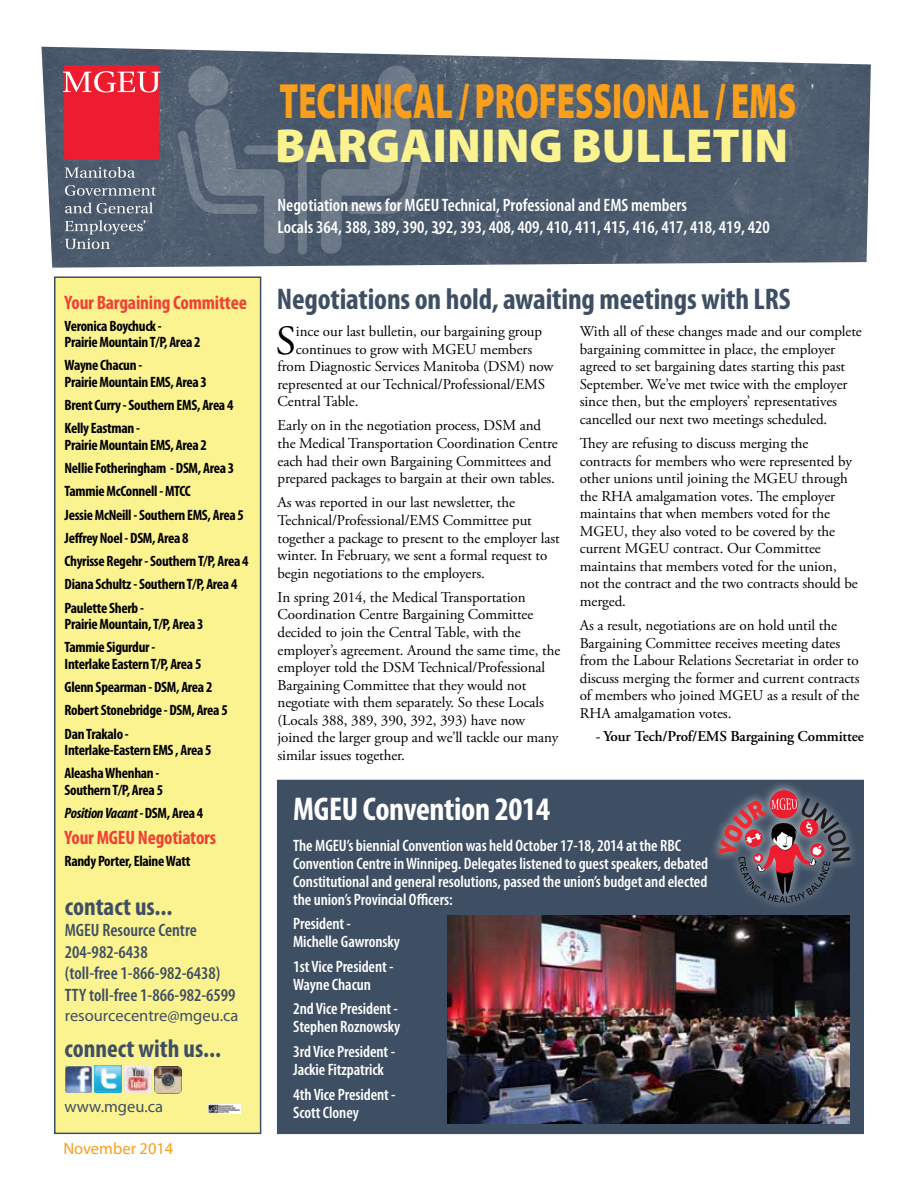
<style>
.page{position:relative;width:918px;height:1188px;background:#fff}
.page>*{position:absolute;margin:0;border:0;box-sizing:border-box;transform-origin:0 0}
.t1{font:900 49.8px "Myriad Pro";color:#f99f1b;scale:.66 1}
.t2{font:900 48px "Myriad Pro";color:#fbf390}
.t3{font:41.4px "Adobe Garamond Pro";color:#000}
.t4{font:700 condensed 33px "Myriad Pro";letter-spacing:-.01em;color:#fff}
.t5{font:700 condensed 30px "Myriad Pro";letter-spacing:-.005em;color:#3f4f63}
.t6{font:700 condensed 25.5px "Myriad Pro";color:#3f4f63}
.t7{font:700 condensed 19.5px "Myriad Pro";letter-spacing:-.01em;color:#ef4135}
.t8{font:600 condensed 18px/21.6px "Myriad Pro";color:#fff}
.t9{font:600 condensed 18px/21.6px "Myriad Pro";color:#3f4f63}
.t10{font:600 condensed 16.5px/18px "Myriad Pro";letter-spacing:-.005em;color:#fff}
.t11{font:16.5px "Myriad Pro";color:#3f4f63}
.t12{font:16.5px "Myriad Pro";color:#f99f1b}
.t13{font:15px/17.5px "Adobe Garamond Pro";letter-spacing:-.005em;color:#000}
.t14{font:700 condensed 15px/23.2px "Myriad Pro";letter-spacing:-.02em;color:#000}
.t15{font:600 15px "Adobe Garamond Pro";letter-spacing:-.01em;color:#000}
.s1{font-style:italic}
</style>
<div class="page">
<svg style="left:41px;top:47px;width:830px;height:221px;background:#5f6c7c"></svg>
<svg style="left:65px;top:220px;width:80px;height:29px;background:#687484"></svg>
<svg style="left:65px;top:202px;width:88px;height:12px"></svg>
<svg style="left:65px;top:185px;width:91px;height:11px"></svg>
<svg style="left:65px;top:167px;width:70px;height:11px"></svg>
<div style="left:65px;top:65px;width:94px;height:94px;background:#ed1c2e;border:1px solid #ed1c2e"></div>
<svg style="left:63px;top:71px;width:98px;height:22px"></svg>
<img style="left:167px;top:63px;width:279px;height:192px">
<div style="left:54px;top:276px;width:207px;height:858px;background:#fbf390;border:2px solid #3f4f63"></div>
<img style="left:95px;top:1066px;width:27px;height:27px">
<img style="left:65px;top:1066px;width:27px;height:27px">
<img style="left:124px;top:1066px;width:27px;height:27px">
<img style="left:155px;top:1066px;width:27px;height:27px">
<img style="left:208px;top:1104px;width:33px;height:9px">
<div style="left:277px;top:780px;width:587px;height:354px;background:#3f4f63"></div>
<img style="left:447px;top:915px;width:403px;height:208px">
<div style="left:709px;top:781px;width:151px;height:131px;background:#fff;opacity:.75"></div>
<div style="left:770px;top:790px;width:28px;height:28px;background:#ed1c2e;border-radius:50%"></div>
<svg style="left:718px;top:797px;width:132px;height:106px"></svg>
<h3 class="t7" style="left:65px;top:290px;width:184px">Your Bargaining Committee</h3>
<p class="t14" style="left:65px;top:317px;width:137px;line-height:16.5px">Veronica Boychuck -<br>Prairie Mountain T/P, Area 2</p>
<p class="t14" style="left:65px;top:357px;width:144px;line-height:16.5px">Wayne Chacun -<br>Prairie Mountain EMS, Area 3</p>
<p class="t14" style="left:65px;top:393px;width:170px">Brent Curry - Southern EMS, Area 4<br>Kelly Eastman -</p>
<p class="t14" style="left:65px;top:433px;width:186px">Prairie Mountain EMS, Area 2<br>Nellie Fotheringham - DSM, Area 3<br>Tammie McConnell - MTCC<br>Jessie McNeill - Southern EMS, Area 5<br>Jeffrey Noel - DSM, Area 8<br>Chyrisse Regehr - Southern T/P, Area 4<br>Diana Schultz - Southern T/P, Area 4<br>Paulette Sherb -</p>
<p class="t14" style="left:65px;top:612px;width:141px">Prairie Mountain, T/P, Area 3<br>Tammie Sigurdur -</p>
<p class="t14" style="left:65px;top:652px;width:165px">Interlake Eastern T/P, Area 5<br>Glenn Spearman - DSM, Area 2<br>Robert Stonebridge - DSM, Area 5<br>Dan Trakalo -</p>
<p class="t14" style="left:65px;top:738px;width:149px">Interlake-Eastern EMS , Area 5<br>Aleasha Whenhan -</p>
<p class="t14" style="left:65px;top:778px;width:140px">Southern T/P, Area 5<br><span class="s1">Position Vacant -</span> DSM, Area 4</p>
<h3 class="t7" style="left:65px;top:826px;width:153px">Your MGEU Negotiators</h3>
<p class="t14" style="left:65px;top:849px;width:127px">Randy Porter, Elaine Watt</p>
<h3 class="t6" style="left:65px;top:890px;width:109px">contact us...</h3>
<p class="t9" style="left:65px;top:919px;width:172px">MGEU Resource Centre<br>204-982-6438<br>(toll-free 1-866-982-6438)<br>TTY toll-free 1-866-982-6599</p>
<p class="t11" style="left:65px;top:1005px;width:175px">resourcecentre@mgeu.ca</p>
<h3 class="t6" style="left:65px;top:1033px;width:158px">connect with us...</h3>
<p class="t11" style="left:65px;top:1096px;width:100px">www.mgeu.ca</p>
<p class="t12" style="left:63px;top:1138px;width:112px">November 2014</p>
<h1 class="t1" style="left:280px;top:68px;width:781px">TECHNICAL / PROFESSIONAL / EMS</h1>
<h2 class="t2" style="left:275px;top:113px;width:515px">BARGAINING BULLETIN</h2>
<p class="t8" style="left:277px;top:194px;width:494px">Negotiation news for MGEU Technical, Professional and EMS members<br>Locals 364, 388, 389, 390, 392, 393, 408, 409, 410, 411, 415, 416, 417, 418, 419, 420</p>
<h3 class="t5" style="left:277px;top:280px;width:515px">Negotiations on hold, awaiting meetings with LRS</h3>
<h3 class="t3" style="left:276px;top:316px;width:22px">S</h3>
<p class="t13" style="left:296px;top:323px;width:248px">ince our last bulletin, our bargaining group</p>
<p class="t13" style="left:580px;top:323px;width:284px">With all of these changes made and our complete bargaining committee in place, the employer agreed to set bargaining dates starting this past September. We’ve met twice with the employer since then, but the employers’ representatives cancelled our next two meetings scheduled.</p>
<p class="t13" style="left:580px;top:435px;width:280px">They are refusing to discuss merging the contracts for members who were represented by other unions until joining the MGEU through the RHA amalgamation votes. The employer maintains that when members voted for the MGEU, they also voted to be covered by the current MGEU contract. Our Committee maintains that members voted for the union, not the contract and the two contracts should be merged.</p>
<p class="t13" style="left:580px;top:617px;width:281px">As a result, negotiations are on hold until the Bargaining Committee receives meeting dates from the Labour Relations Secretariat in order to discuss merging the former and current contracts of members who joined MGEU as a result of the RHA amalgamation votes.</p>
<p class="t15" style="left:596px;top:728px;width:270px">- Your Tech/Prof/EMS Bargaining Committee</p>
<p class="t13" style="left:296px;top:341px;width:238px">continues to grow with MGEU members</p>
<p class="t13" style="left:278px;top:358px;width:277px">from Diagnostic Services Manitoba (DSM) now</p>
<p class="t13" style="left:278px;top:376px;width:269px">represented at our Technical/Professional/EMS</p>
<p class="t13" style="left:278px;top:393px;width:82px">Central Table.</p>
<p class="t13" style="left:278px;top:417px;width:282px">Early on in the negotiation process, DSM and the Medical Transportation Coordination Centre each had their own Bargaining Committees and prepared packages to bargain at their own tables.</p>
<p class="t13" style="left:278px;top:494px;width:284px">As was reported in our last newsletter, the Technical/Professional/EMS Committee put together a package to present to the employer last winter. In February, we sent a formal request to begin negotiations to the employers.</p>
<p class="t13" style="left:278px;top:589px;width:284px">In spring 2014, the Medical Transportation Coordination Centre Bargaining Committee decided to join the Central Table, with the employer’s agreement. Around the same time, the employer told the DSM Technical/Professional Bargaining Committee that they would not negotiate with them separately. So these Locals (Locals 388, 389, 390, 392, 393) have now joined the larger group and we’ll tackle our many similar issues together.</p>
<h3 class="t4" style="left:293px;top:788px;width:258px">MGEU Convention 2014</h3>
<p class="t10" style="left:293px;top:837px;width:417px">The MGEU’s biennial Convention was held October 17-18, 2014 at the RBC Convention Centre in Winnipeg. Delegates listened to guest speakers, debated Constitutional and general resolutions, passed the union’s budget and elected the union’s Provincial Officers:</p>
<p class="t10" style="left:293px;top:914px;width:108px">President -<br>Michelle Gawronsky</p>
<p class="t10" style="left:293px;top:957px;width:102px">1st Vice President -<br>Wayne Chacun</p>
<p class="t10" style="left:293px;top:1000px;width:109px">2nd Vice President -<br>Stephen Roznowsky</p>
<p class="t10" style="left:293px;top:1042px;width:104px">3rd Vice President -<br>Jackie Fitzpatrick</p>
<p class="t10" style="left:293px;top:1085px;width:104px">4th Vice President -<br>Scott Cloney</p>
</div>
